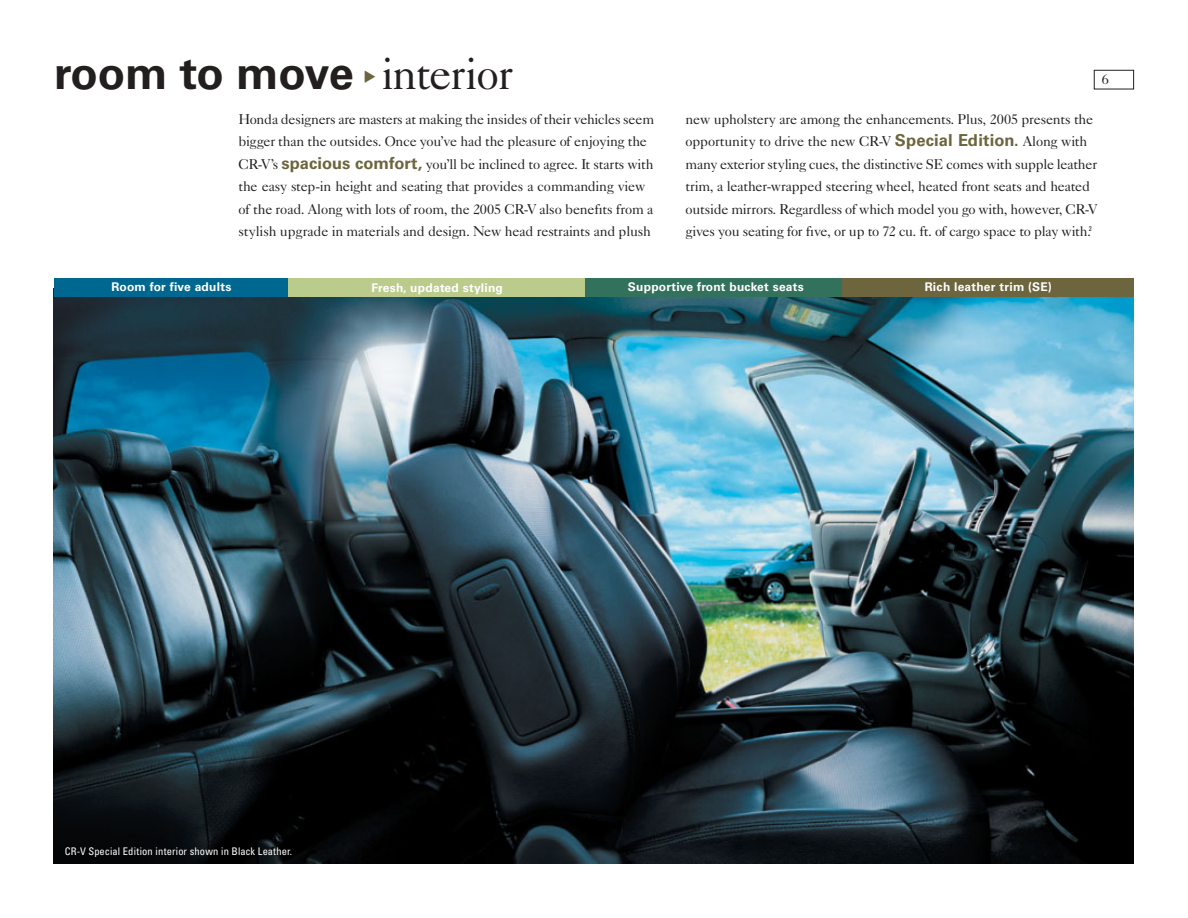
<style>
.page{position:relative;width:1188px;height:918px;background:#fff}
.page>*{position:absolute;margin:0;border:0;box-sizing:border-box;transform-origin:0 0}
.t1{font:700 45px "Univers";letter-spacing:-.02em;color:#231f1f}
.t2{font:45px "Caslon Five Forty";letter-spacing:-.025em;color:#231f1f}
.t3{font:14.25px/22.5px "Caslon Five Forty";letter-spacing:-.015em;color:#231f1f}
.t4{font:700 12px "Univers";letter-spacing:.015em;color:#fff}
.t5{font:condensed 10.5px "Univers";letter-spacing:.01em;color:#fff}
.s1{font-family:"Univers";font-weight:700;font-size:16.5px;color:#6c653d}
</style>
<div class="page">
<img style="left:54px;top:297px;width:1080px;height:567px">
<div style="left:286px;top:279px;width:301px;height:18px;background:#bbcb8c"></div>
<div style="left:585px;top:279px;width:258px;height:18px;background:#32715b"></div>
<div style="left:843px;top:279px;width:291px;height:18px;background:#6c653d"></div>
<div style="left:54px;top:279px;width:233px;height:18px;background:#006890"></div>
<div style="left:1094px;top:70px;width:40px;height:19px;border:1px solid #231f1f"></div>
<h1 class="t1" style="left:54px;top:57px;width:301px">room to move</h1>
<h1 class="t2" style="left:382px;top:58px;width:133px">interior</h1>
<p class="t3" style="left:238px;top:109px;width:417px">Honda designers are masters at making the insides of their vehicles seem bigger than the outsides. Once you’ve had the pleasure of enjoying the CR-V’s <span class="s1">spacious comfort,</span> you’ll be inclined to agree. It starts with the easy step-in height and seating that provides a commanding view of the road. Along with lots of room, the 2005 CR-V also benefıts from a stylish upgrade in materials and design. New head restraints and plush</p>
<p class="t3" style="left:685px;top:109px;width:414px">new upholstery are among the enhancements. Plus, 2005 presents the opportunity to drive the new CR-V <span class="s1">Special Edition.</span> Along with many exterior styling cues, the distinctive SE comes with supple leather trim, a leather-wrapped steering wheel, heated front seats and heated outside mirrors. Regardless of which model you go with, however, CR-V gives you seating for fıve, or up to 72 cu. ft. of cargo space to play with.<sup>2</sup></p>
<p class="t3" style="left:1102px;top:70px;width:9px">6</p>
<p class="t4" style="left:112px;top:283px;width:121px">Room for five adults</p>
<p class="t4" style="left:371px;top:283px;width:133px">Fresh, updated styling</p>
<p class="t4" style="left:628px;top:283px;width:177px">Supportive front bucket seats</p>
<p class="t4" style="left:925px;top:283px;width:129px">Rich leather trim (SE)</p>
<p class="t5" style="left:65px;top:847px;width:229px">CR-V Special Edition interior shown in Black Leather.</p>
</div>
